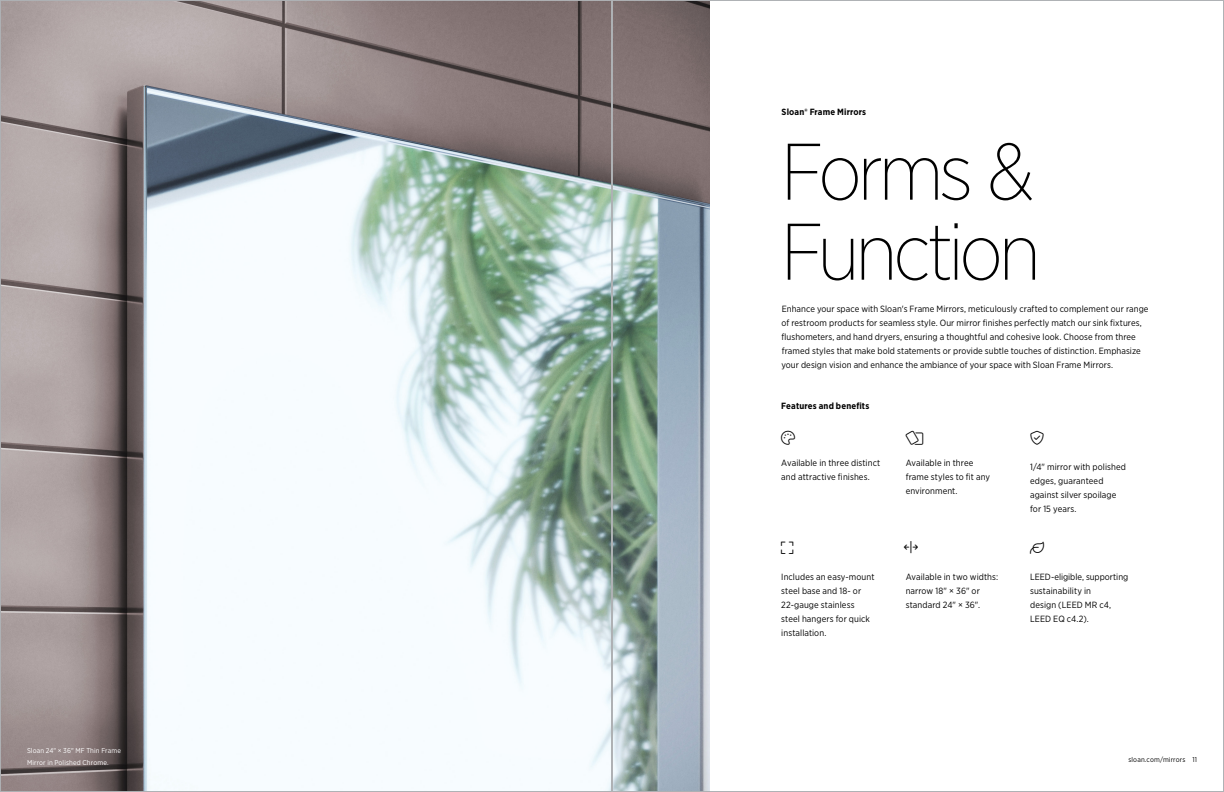
<style>
.page{position:relative;width:1224px;height:792px;background:#fff}
.page>*{position:absolute;margin:0;border:0;box-sizing:border-box;transform-origin:0 0}
.t1{font:200 80px/80px "Gotham Narrow";letter-spacing:-.05em;color:#000}
.t2{font:300 14px "Font Awesome 6 Pro";color:#000}
.t3{font:9px/14px "Gotham Narrow";letter-spacing:.01em;color:#000}
.t4{font:700 9px "Gotham Narrow";letter-spacing:.015em;color:#000}
.t5{font:7px/12px "Gotham Narrow";letter-spacing:.02em;color:#fff}
.t6{font:7px "Gotham Narrow";letter-spacing:.02em;color:#000}
</style>
<div class="page">
<img style="left:2px;top:2px;width:707px;height:788px">
<p class="t5" style="left:27px;top:744px;width:95px">Sloan 24" × 36" MF Thin Frame<br>Mirror in Polished Chrome.</p>
<p class="t4" style="left:782px;top:106px;width:86px">Sloan® Frame Mirrors</p>
<h1 class="t1" style="left:781px;top:129px;width:262px">Forms &amp;<br>Function</h1>
<p class="t3" style="left:781px;top:301px;width:369px">Enhance your space with Sloan's Frame Mirrors, meticulously crafted to complement our range of restroom products for seamless style. Our mirror finishes perfectly match our sink fixtures, flushometers, and hand dryers, ensuring a thoughtful and cohesive look. Choose from three framed styles that make bold statements or provide subtle touches of distinction. Emphasize your design vision and enhance the ambiance of your space with Sloan Frame Mirrors.</p>
<p class="t4" style="left:781px;top:400px;width:90px">Features and benefits</p>
<h2 class="t2" style="left:781px;top:431px;width:15px">●▼▼</h2>
<p class="t3" style="left:781px;top:456px;width:101px">Available in three distinct and attractive finishes.</p>
<p class="t3" style="left:906px;top:456px;width:86px">Available in three frame styles to fit any environment.</p>
<p class="t3" style="left:1030px;top:460px;width:97px">1/4" mirror with polished edges, guaranteed against silver spoilage for 15 years.</p>
<h2 class="t2" style="left:781px;top:541px;width:14px">■</h2>
<p class="t3" style="left:781px;top:570px;width:95px">Includes an easy-mount steel base and 18- or<br>22-gauge stainless steel hangers for quick installation.</p>
<p class="t3" style="left:906px;top:570px;width:94px">Available in two widths: narrow 18" × 36" or standard 24" × 36".</p>
<h2 class="t2" style="left:1030px;top:541px;width:15px">●</h2>
<p class="t3" style="left:1030px;top:570px;width:100px">LEED-eligible, supporting sustainability in<br>design (LEED MR c4,<br>LEED EQ c4.2).</p>
<p class="t6" style="left:1128px;top:756px;width:70px">sloan.com/mirrors 11</p>
</div>
